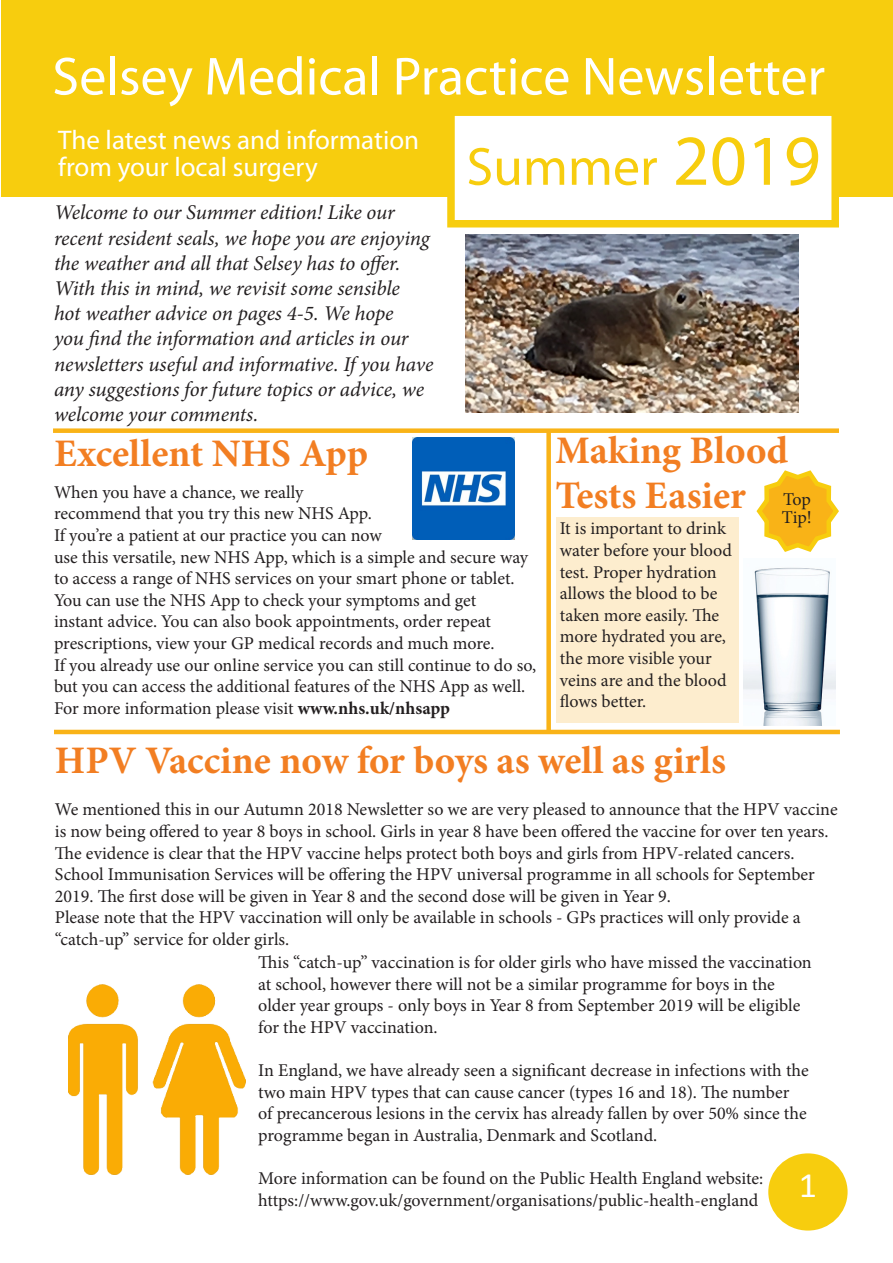
<style>
.page{position:relative;width:893px;height:1263px;background:#fff}
.page>*{position:absolute;margin:0;border:0;box-sizing:border-box;transform-origin:0 0}
.t1{font:54px "Myriad Pro";color:#fff}
.t2{font:54px "Myriad Pro";color:#f7cd0e}
.t3{font:700 39px/45px "Minion Pro";color:#f27e22}
.t4{font:36px "Calibri";color:#fff}
.t5{font:27px/27px "Myriad Pro";color:#fff}
.t6{font:italic 21px/25.2px "Minion Pro";letter-spacing:-.01em;color:#231f20}
.t7{font:18px/21.6px "Minion Pro";color:#231f20}
.s1{font-size:72px}
.s2{font-weight:700}
</style>
<div class="page">
<div style="left:768px;top:1153px;width:80px;height:77px;background:#f7cd0e;border-radius:50%"></div>
<div style="left:1px;top:1px;width:891px;height:196px;background:#f7cd0e"></div>
<div style="left:447px;top:108px;width:392px;height:119px;background:#fff;border:8px solid #f7cd0e"></div>
<div style="left:53px;top:428px;width:786px;height:5px;background:#f9b317"></div>
<img style="left:412px;top:437px;width:102px;height:102px">
<div style="left:556px;top:517px;width:182px;height:206px;background:#fdedce"></div>
<hr style="left:54px;top:730px;width:786px;height:4px;background:#f9b317">
<div style="left:546px;top:432px;width:5px;height:299px;background:#f9b317"></div>
<img style="left:466px;top:235px;width:333px;height:178px">
<img style="left:744px;top:567px;width:91px;height:158px">
<svg style="left:756px;top:470px;width:83px;height:82px"></svg>
<img style="left:68px;top:984px;width:177px;height:190px">
<p class="t1" style="left:52px;top:43px;width:774px">Selsey Medical Practice Newsletter</p>
<p class="t2" style="left:466px;top:133px;width:356px">Summer <span class="s1">2019</span></p>
<p class="t5" style="left:58px;top:126px;width:363px">The latest news and information from your local surgery</p>
<p class="t6" style="left:54px;top:200px;width:381px">Welcome to our Summer edition! Like our recent resident seals, we hope you are enjoying the weather and all that Selsey has to offer.<br>With this in mind, we revisit some sensible<br>hot weather advice on pages 4-5. We hope<br>you find the information and articles in our newsletters useful and informative. If you have any suggestions for future topics or advice, we welcome your comments.</p>
<p class="t3" style="left:54px;top:431px;width:315px">Excellent NHS App</p>
<p class="t7" style="left:54px;top:481px;width:251px">When you have a chance, we really</p>
<p class="t7" style="left:54px;top:503px;width:319px">recommend that you try this new NHS App.</p>
<p class="t7" style="left:54px;top:525px;width:329px">If you’re a patient at our practice you can now</p>
<p class="t7" style="left:54px;top:546px;width:476px">use this versatile, new NHS App, which is a simple and secure way to access a range of NHS services on your smart phone or tablet.</p>
<p class="t7" style="left:54px;top:589px;width:442px">You can use the NHS App to check your symptoms and get instant advice. You can also book appointments, order repeat prescriptions, view your GP medical records and much more.</p>
<p class="t7" style="left:54px;top:654px;width:484px">If you already use our online service you can still continue to do so, but you can access the additional features of the NHS App as well.</p>
<p class="t7" style="left:54px;top:697px;width:397px">For more information please visit <span class="s2">www.nhs.uk/nhsapp</span></p>
<p class="t3" style="left:555px;top:428px;width:234px">Making Blood<br>Tests Easier</p>
<p class="t7" style="left:783px;top:488px;width:29px">Top</p>
<p class="t7" style="left:782px;top:506px;width:31px">Tip!</p>
<p class="t7" style="left:560px;top:518px;width:174px">It is important to drink water before your blood test. Proper hydration allows the blood to be taken more easily. The more hydrated you are, the more visible your veins are and the blood flows better.</p>
<p class="t3" style="left:55px;top:738px;width:673px">HPV Vaccine now for boys as well as girls</p>
<p class="t7" style="left:55px;top:799px;width:784px">We mentioned this in our Autumn 2018 Newsletter so we are very pleased to announce that the HPV vaccine is now being offered to year 8 boys in school. Girls in year 8 have been offered the vaccine for over ten years.</p>
<p class="t7" style="left:55px;top:842px;width:761px">The evidence is clear that the HPV vaccine helps protect both boys and girls from HPV-related cancers.<br>School Immunisation Services will be offering the HPV universal programme in all schools for September<br>2019. The first dose will be given in Year 8 and the second dose will be given in Year 9.</p>
<p class="t7" style="left:55px;top:907px;width:747px">Please note that the HPV vaccination will only be available in schools - GPs practices will only provide a “catch-up” service for older girls.</p>
<p class="t7" style="left:258px;top:952px;width:555px">This “catch-up” vaccination is for older girls who have missed the vaccination at school, however there will not be a similar programme for boys in the older year groups - only boys in Year 8 from September 2019 will be eligible for the HPV vaccination.</p>
<p class="t7" style="left:258px;top:1060px;width:552px">In England, we have already seen a significant decrease in infections with the two main HPV types that can cause cancer (types 16 and 18). The number<br>of precancerous lesions in the cervix has already fallen by over 50% since the programme began in Australia, Denmark and Scotland.</p>
<p class="t7" style="left:258px;top:1168px;width:506px">More information can be found on the Public Health England website:</p>
<p class="t7" style="left:258px;top:1189px;width:502px">https://www.gov.uk/government/organisations/public-health-england</p>
<p class="t4" style="left:799px;top:1162px;width:20px">1</p>
</div>
